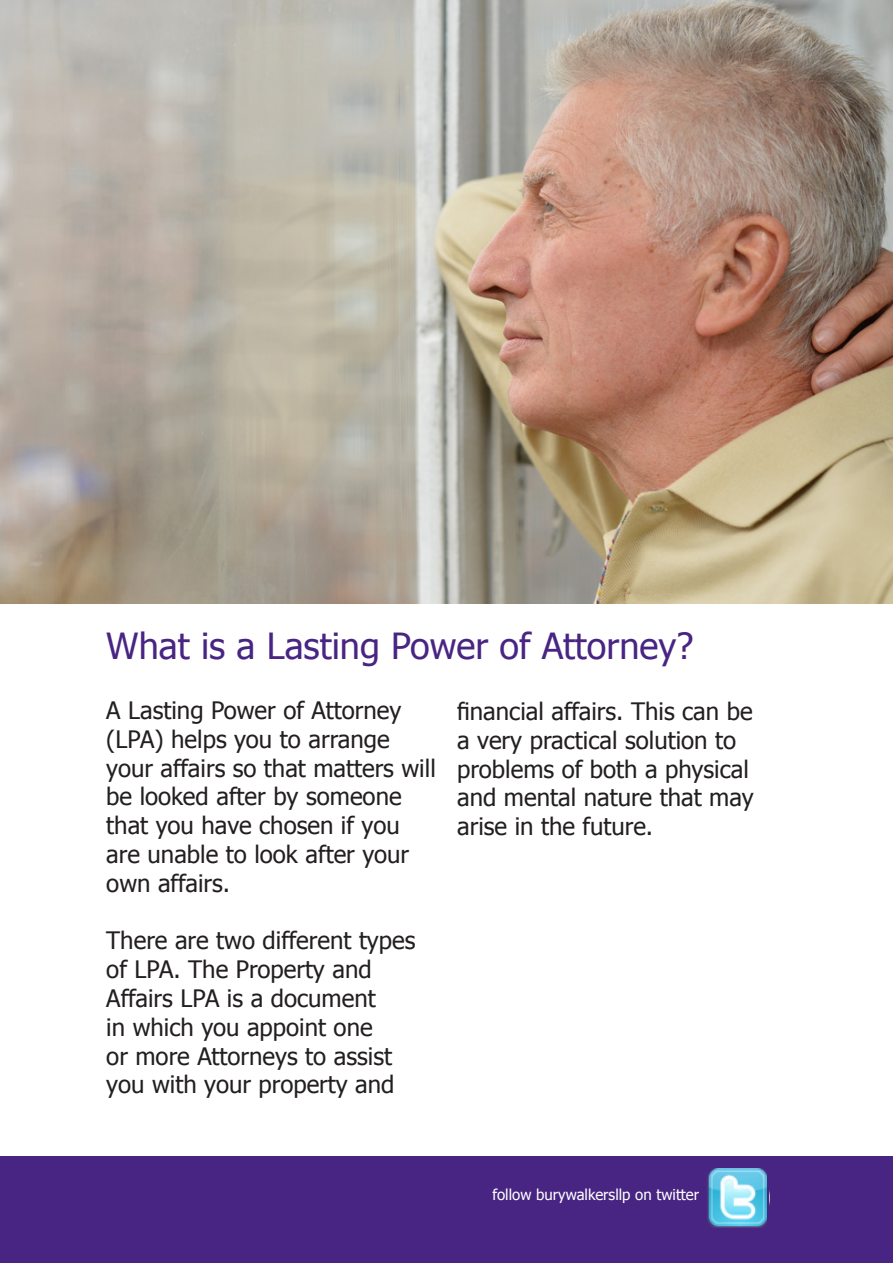
<style>
.page{position:relative;width:893px;height:1263px;background:#fff}
.page>*{position:absolute;margin:0;border:0;box-sizing:border-box;transform-origin:0 0}
.t1{font:36px "Tahoma";color:#482582}
.t2{font:24px/28.8px "Tahoma";color:#231f20}
.t3{font:15px "Tahoma";color:#fff}
</style>
<div class="page">
<div style="left:0;top:1157px;width:893px;height:106px;background:#482582"></div>
<img style="left:707px;top:1169px;width:59px;height:59px">
<img style="left:0;top:0;width:893px;height:603px">
<p class="t1" style="left:106px;top:622px;width:589px">What is a Lasting Power of Attorney?</p>
<p class="t2" style="left:106px;top:697px;width:331px">A Lasting Power of Attorney (LPA) helps you to arrange your affairs so that matters will be looked after by someone that you have chosen if you are unable to look after your own affairs.</p>
<p class="t2" style="left:106px;top:927px;width:311px">There are two different types of LPA. The Property and<br>Affairs LPA is a document<br>in which you appoint one<br>or more Attorneys to assist you with your property and</p>
<p class="t2" style="left:457px;top:698px;width:298px">financial affairs. This can be a very practical solution to problems of both a physical and mental nature that may arise in the future.</p>
<p class="t3" style="left:492px;top:1184px;width:208px">follow burywalkersllp on twitter</p>
</div>
